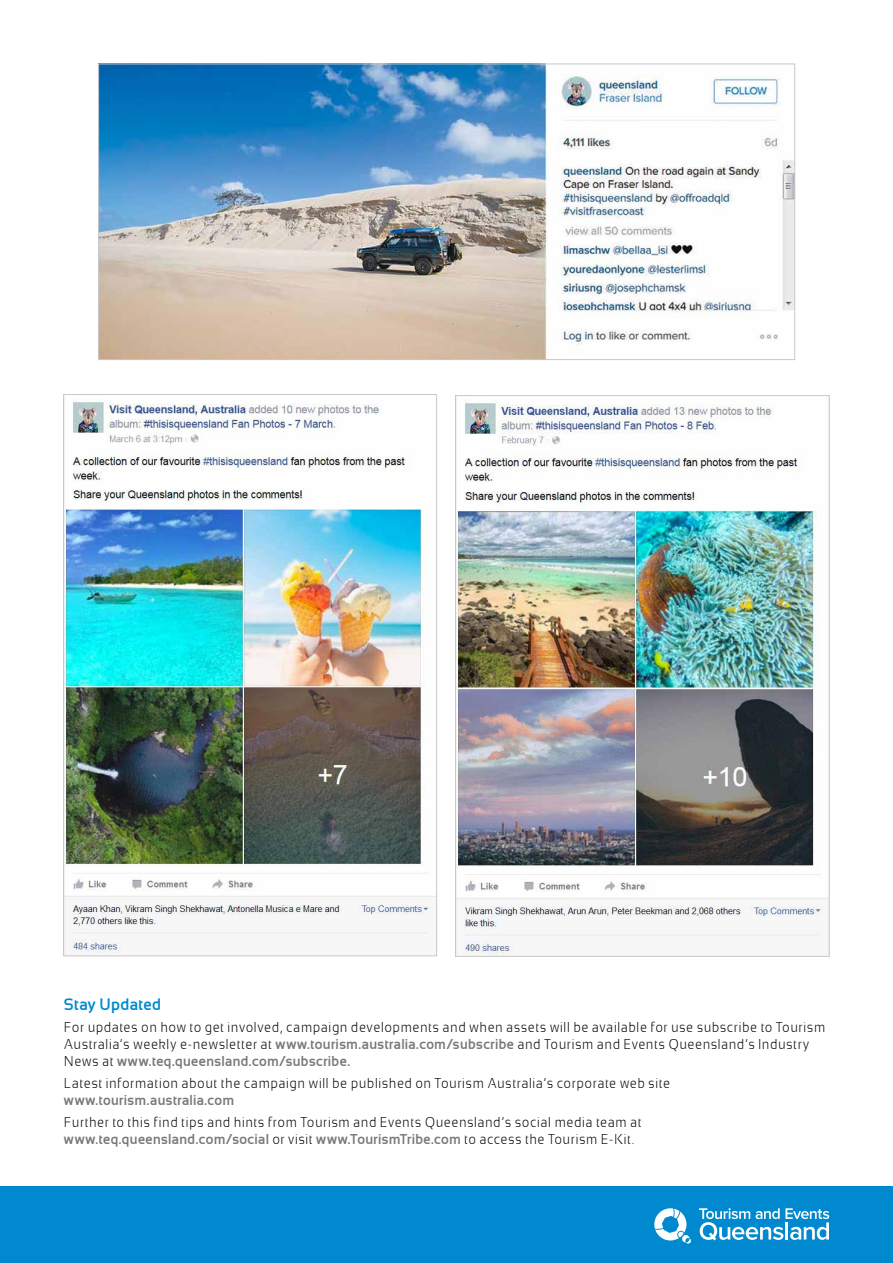
<style>
.page{position:relative;width:893px;height:1263px;background:#fff}
.page>*{position:absolute;margin:0;border:0;box-sizing:border-box;transform-origin:0 0}
.t1{font:700 16.5px "Sansation";letter-spacing:.005em;color:#0089cf}
.t2{font:300 14.25px/17.2px "Sansation";letter-spacing:.01em;color:#000}
.t3{font:700 14.25px "Sansation";letter-spacing:.015em;color:#77787b}
.s1{font-weight:700;color:#77787b}
</style>
<div class="page">
<div style="left:0;top:1186px;width:893px;height:77px;background:#0089cf"></div>
<svg style="left:699px;top:1208px;width:130px;height:32px"></svg>
<svg style="left:654px;top:1208px;width:37px;height:35px"></svg>
<img style="left:457px;top:400px;width:370px;height:554px">
<img style="left:65px;top:399px;width:370px;height:555px">
<img style="left:100px;top:66px;width:693px;height:292px">
<p class="t1" style="left:64px;top:995px;width:99px">Stay Updated</p>
<p class="t2" style="left:64px;top:1018px;width:763px">For updates on how to get involved, campaign developments and when assets will be available for use subscribe to Tourism<br>Australia’s weekly e-newsletter at <span class="s1">www.tourism.australia.com/subscribe</span> and Tourism and Events Queensland’s Industry<br>News at <span class="s1">www.teq.queensland.com/subscribe.</span></p>
<p class="t2" style="left:64px;top:1074px;width:608px">Latest information about the campaign will be published on Tourism Australia’s corporate web site</p>
<p class="t3" style="left:64px;top:1092px;width:172px">www.tourism.australia.com</p>
<p class="t2" style="left:64px;top:1113px;width:580px">Further to this find tips and hints from Tourism and Events Queensland’s social media team at <span class="s1">www.teq.queensland.com/social</span> or visit <span class="s1">www.TourismTribe.com</span> to access the Tourism E-Kit.</p>
</div>
